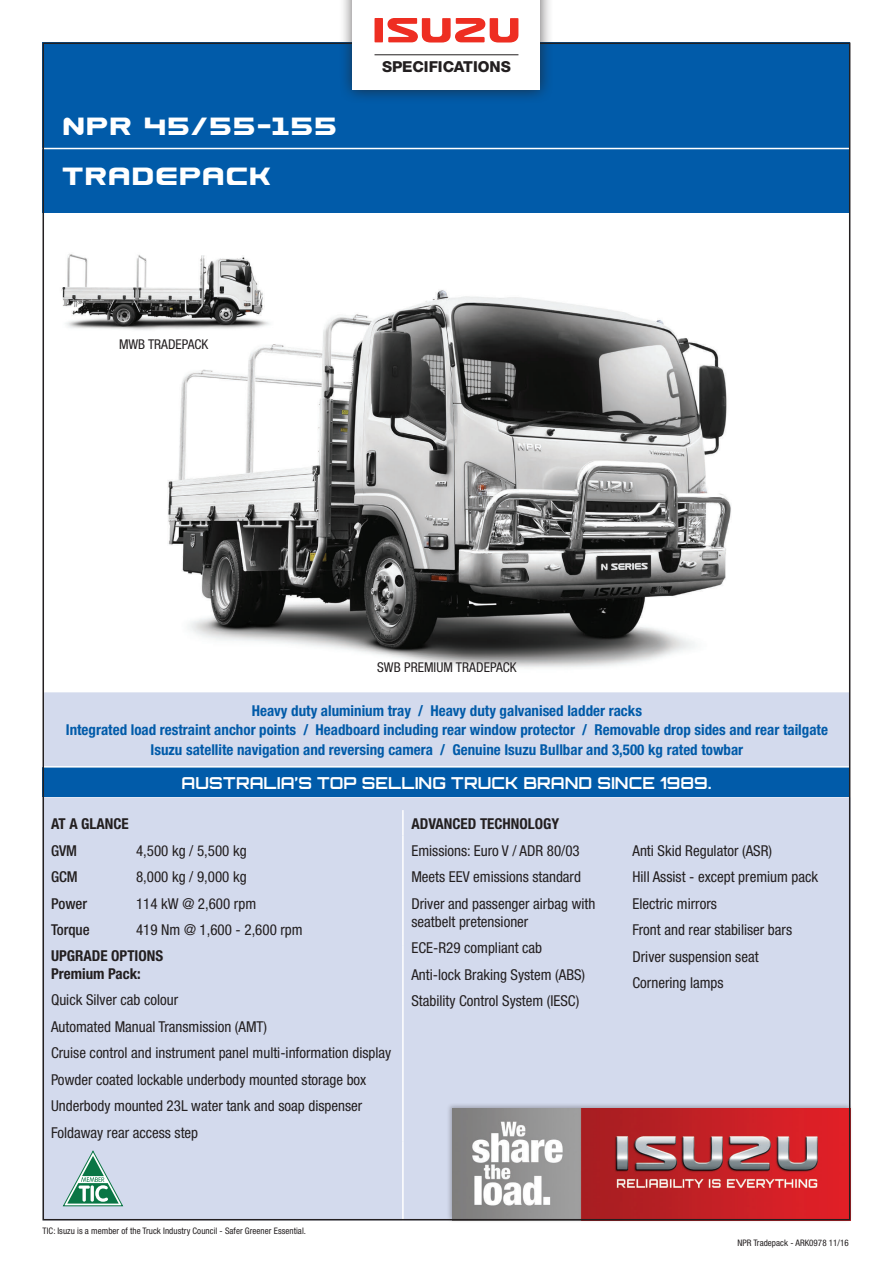
<style>
.page{position:relative;width:893px;height:1263px;background:#fff}
.page>*{position:absolute;margin:0;border:0;box-sizing:border-box;transform-origin:0 0}
.t1{font:30px/49.5px "Usuzi Oz";letter-spacing:.05em;color:#fff}
.t2{font:700 16.5px "Orbitron";letter-spacing:.005em;color:#fff}
.t3{font:800 15.15px "Helvetica Neue";color:#231f20}
.t4{font:condensed 15px/26.5px "Helvetica Neue";color:#231f20}
.t5{font:700 condensed 15px/19.5px "Helvetica Neue";color:#015ba9;text-align:center}
.t6{font:700 condensed 15px/18px "Helvetica Neue";color:#231f20}
.t7{font:500 condensed 15px/26.5px "Helvetica Neue";color:#231f20}
.t8{font:condensed 13.5px "Helvetica Neue";letter-spacing:.005em;color:#231f20}
.t9{font:condensed 9px "Helvetica Neue";letter-spacing:.005em;color:#231f20}
</style>
<div class="page">
<img style="left:168px;top:213px;width:683px;height:478px">
<img style="left:61px;top:225px;width:214px;height:119px">
<div style="left:43px;top:767px;width:807px;height:30px;background:#015ba9"></div>
<div style="left:46px;top:797px;width:801px;height:420px;background:#d3daed"></div>
<hr style="left:402px;top:945px;width:2px;height:197px;background:#fff">
<hr style="left:402px;top:1142px;width:2px;height:78px;background:#fff">
<hr style="left:402px;top:810px;width:2px;height:26px;background:#fff">
<hr style="left:402px;top:836px;width:2px;height:109px;background:#fff">
<div style="left:43px;top:43px;width:807px;height:170px;background:#015ba9"></div>
<hr style="left:43px;top:148px;width:807px;height:1px;background:#fff">
<div style="left:43px;top:692px;width:807px;height:75px;background:#d3daed"></div>
<div style="left:43px;top:691px;width:808px;height:76px;border:2px solid #fff"></div>
<div style="left:446px;top:1102px;width:407px;height:121px;background:#231f20;opacity:.3"></div>
<img style="left:453px;top:1109px;width:394px;height:108px">
<div style="left:339px;top:0;width:215px;height:104px;background:#231f20;opacity:.75"></div>
<div style="left:353px;top:0;width:187px;height:89px;background:#fff"></div>
<svg style="left:374px;top:18px;width:144px;height:25px"></svg>
<hr style="left:374px;top:54px;width:144px;height:1px;background:#231f20">
<svg style="left:62px;top:1150px;width:62px;height:56px;background:#9fc2be"></svg>
<h1 class="t1" style="left:64px;top:101px;width:276px">NPR 45/55-155<br>TRADEPACK</h1>
<p class="t3" style="left:382px;top:57px;width:130px">SPECIFICATIONS</p>
<p class="t8" style="left:119px;top:337px;width:91px">MWB TRADEPACK</p>
<p class="t8" style="left:377px;top:659px;width:141px">SWB PREMIUM TRADEPACK</p>
<p class="t5" style="left:66px;top:700px;width:764px">Heavy duty aluminium tray / Heavy duty galvanised ladder racks<br>Integrated load restraint anchor points / Headboard including rear window protector / Removable drop sides and rear tailgate<br>Isuzu satellite navigation and reversing camera / Genuine Isuzu Bullbar and 3,500 kg rated towbar</p>
<p class="t2" style="left:182px;top:773px;width:531px">AUSTRALIA’S TOP SELLING TRUCK BRAND SINCE 1989.</p>
<p class="t6" style="left:51px;top:814px;width:79px">AT A GLANCE</p>
<p class="t6" style="left:411px;top:814px;width:149px">ADVANCED TECHNOLOGY</p>
<p class="t7" style="left:51px;top:837px;width:40px">GVM<br>GCM<br>Power<br>Torque</p>
<p class="t4" style="left:136px;top:837px;width:168px">4,500 kg / 5,500 kg<br>8,000 kg / 9,000 kg<br>114 kW @ 2,600 rpm<br>419 Nm @ 1,600 - 2,600 rpm</p>
<p class="t4" style="left:411px;top:837px;width:185px">Emissions: Euro V / ADR 80/03<br>Meets EEV emissions standard<br>Driver and passenger airbag with</p>
<p class="t4" style="left:411px;top:908px;width:175px">seatbelt pretensioner<br>ECE-R29 compliant cab<br>Anti-lock Braking System (ABS)<br>Stability Control System (IESC)</p>
<p class="t6" style="left:51px;top:946px;width:114px">UPGRADE OPTIONS<br>Premium Pack:</p>
<p class="t4" style="left:51px;top:987px;width:342px">Quick Silver cab colour<br>Automated Manual Transmission (AMT)<br>Cruise control and instrument panel multi-information display Powder coated lockable underbody mounted storage box Underbody mounted 23L water tank and soap dispenser Foldaway rear access step</p>
<p class="t9" style="left:43px;top:1225px;width:265px">TIC: Isuzu is a member of the Truck Industry Council - Safer Greener Essential.</p>
<p class="t4" style="left:632px;top:837px;width:187px">Anti Skid Regulator (ASR)<br>Hill Assist - except premium pack<br>Electric mirrors<br>Front and rear stabiliser bars<br>Driver suspension seat<br>Cornering lamps</p>
<p class="t9" style="left:737px;top:1237px;width:113px">NPR Tradepack - ARK0978 11/16</p>
</div>
